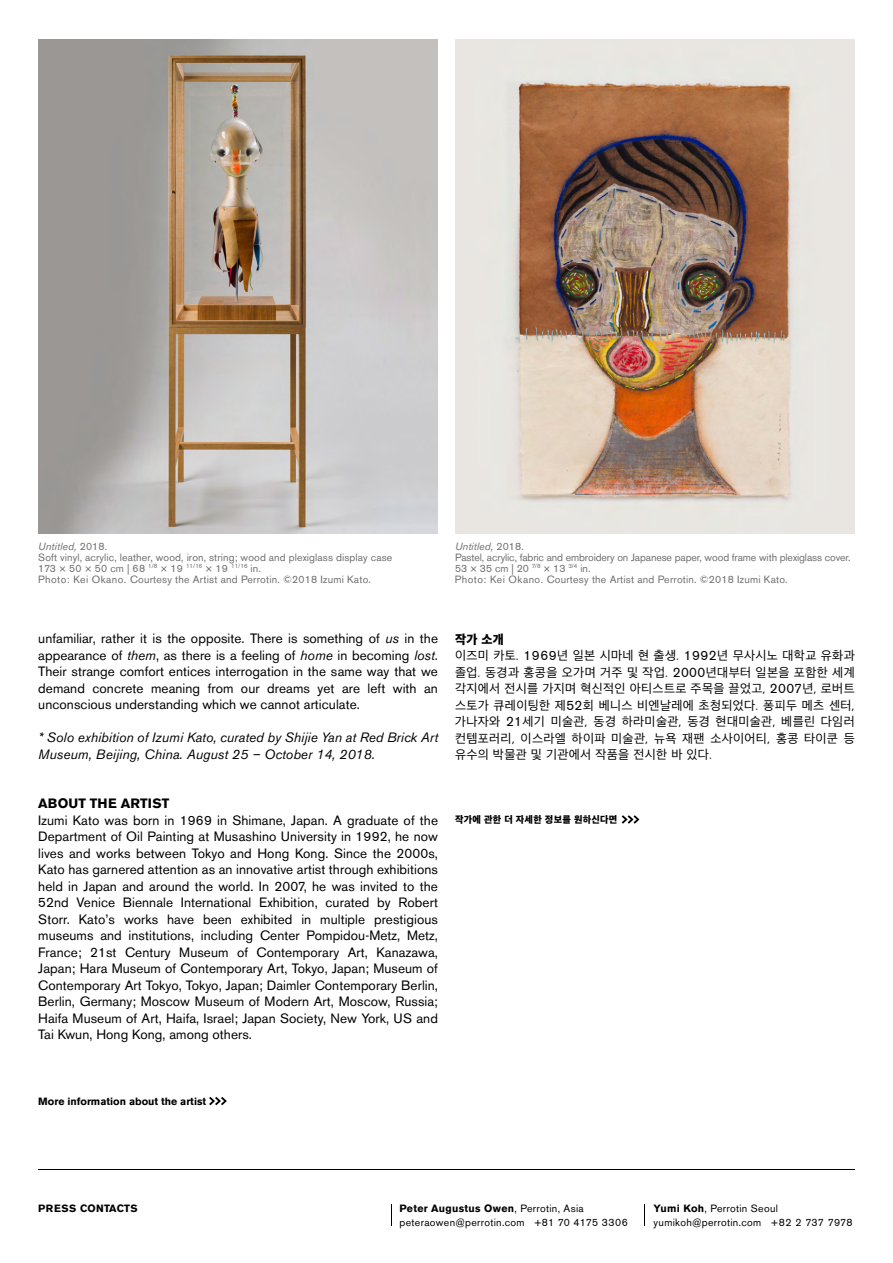
<style>
.page{position:relative;width:893px;height:1263px;background:#fff}
.page>*{position:absolute;margin:0;border:0;box-sizing:border-box;transform-origin:0 0}
.t1{font:13.5px/16.5px "Akzidenz Grotesk BE";letter-spacing:.005em;color:#000;text-align:justify}
.t2{font:italic 13.5px/16.5px "Akzidenz Grotesk BE";letter-spacing:.005em;color:#000}
.t3{font:700 13.5px "Akzidenz Grotesk BE";letter-spacing:.005em;color:#000}
.t4{font:12.75px/16.5px "Apple SD Gothic Neo";letter-spacing:.03em;color:#000}
.t5{font:10.5px/10.9px "Akzidenz Grotesk BE";letter-spacing:.01em;color:#706f6f}
.t6{font:10.5px/10.9px "Akzidenz Grotesk BE";letter-spacing:-.01em;color:#706f6f}
.t7{font:10.5px/13.5px "Akzidenz Grotesk BE";letter-spacing:.03em;color:#000}
.t8{font:700 10.5px "Akzidenz Grotesk BE";color:#000}
.t9{font:700 10.5px "Akzidenz Grotesk BE";letter-spacing:.03em;color:#000}
.t10{font:800 9.75px "Apple SD Gothic Neo";letter-spacing:.03em;color:#000}
.s1{font-style:italic}
.s2{font-weight:800}
.s3{font-family:"Akzidenz Grotesk BE";font-size:13.5px}
.s4{font-weight:700}
</style>
<div class="page">
<svg style="left:209px;top:1097px;width:18px;height:8px"></svg>
<svg style="left:622px;top:815px;width:17px;height:9px"></svg>
<hr style="left:38px;top:1169px;width:817px;height:1px;background:#000">
<svg style="left:391px;top:1204px;width:1px;height:22px"></svg>
<img style="left:38px;top:39px;width:400px;height:494px">
<img style="left:455px;top:39px;width:400px;height:494px">
<p class="t5" style="left:38px;top:541px;width:356px"><span class="s1">Untitled,</span> 2018.<br>Soft vinyl, acrylic, leather, wood, iron, string; wood and plexiglass display case 173 × 50 × 50 cm | 68 <sup>1/8</sup> × 19 <sup>11/16</sup> × 19 <sup>11/16</sup> in.<br>Photo: Kei Okano. Courtesy the Artist and Perrotin. ©2018 Izumi Kato.</p>
<p class="t6" style="left:455px;top:541px;width:397px"><span class="s1">Untitled,</span> 2018.<br>Pastel, acrylic, fabric and embroidery on Japanese paper, wood frame with plexiglass cover.<br>53 × 35 cm | 20 <sup>7/8</sup> × 13 <sup>3/4</sup> in.<br>Photo: Kei Okano. Courtesy the Artist and Perrotin. ©2018 Izumi Kato.</p>
<p class="t1" style="left:38px;top:630px;width:401px">unfamiliar, rather it is the opposite. There is something of <span class="s1">us</span> in the appearance of <span class="s1">them</span>, as there is a feeling of <span class="s1">home</span> in becoming <span class="s1">lost</span>.<br>Their strange comfort entices interrogation in the same way that we demand concrete meaning from our dreams yet are left with an unconscious understanding which we cannot articulate.</p>
<p class="t2" style="left:38px;top:729px;width:401px">* Solo exhibition of Izumi Kato, curated by Shijie Yan at Red Brick Art<br>Museum, Beijing, China. August 25 – October 14, 2018.</p>
<p class="t3" style="left:38px;top:796px;width:133px">ABOUT THE ARTIST</p>
<p class="t1" style="left:38px;top:812px;width:401px">Izumi Kato was born in 1969 in Shimane, Japan. A graduate of the Department of Oil Painting at Musashino University in 1992, he now lives and works between Tokyo and Hong Kong. Since the 2000s, Kato has garnered attention as an innovative artist through exhibitions held in Japan and around the world. In 2007, he was invited to the 52nd Venice Biennale International Exhibition, curated by Robert Storr. Kato’s works have been exhibited in multiple prestigious museums and institutions, including Center Pompidou-Metz, Metz, France; 21st Century Museum of Contemporary Art, Kanazawa, Japan; Hara Museum of Contemporary Art, Tokyo, Japan; Museum of Contemporary Art Tokyo, Tokyo, Japan; Daimler Contemporary Berlin, Berlin, Germany; Moscow Museum of Modern Art, Moscow, Russia; Haifa Museum of Art, Haifa, Israel; Japan Society, New York, US and Tai Kwun, Hong Kong, among others.</p>
<p class="t4" style="left:455px;top:632px;width:401px"><span class="s2">작가 소개<br></span>이즈미 카토. <span class="s3">1969</span>년 일본 시마네 현 출생. <span class="s3">1992</span>년 무사시노 대학교 유화과 졸업. 동경과 홍콩을 오가며 거주 및 작업. <span class="s3">2000</span>년대부터 일본을 포함한 세계 각지에서 전시를 가지며 혁신적인 아티스트로 주목을 끌었고, <span class="s3">2007</span>년, 로버트 스토가 큐레이팅한 제<span class="s3">52</span>회 베니스 비엔날레에 초청되었다. 퐁피두 메츠 센터, 가나자와 <span class="s3">21</span>세기 미술관, 동경 하라미술관, 동경 현대미술관, 베를린 다임러 컨템포러리, 이스라엘 하이파 미술관, 뉴욕 재팬 소사이어티, 홍콩 타이쿤 등 유수의 박물관 및 기관에서 작품을 전시한 바 있다.</p>
<p class="t10" style="left:455px;top:814px;width:164px">작가에 관한 더 자세한 정보를 원하신다면</p>
<p class="t8" style="left:38px;top:1095px;width:169px">More information about the artist</p>
<p class="t9" style="left:38px;top:1202px;width:101px">PRESS CONTACTS</p>
<p class="t7" style="left:400px;top:1202px;width:230px"><span class="s4">Peter Augustus Owen</span>, Perrotin, Asia peteraowen@perrotin.com +81 70 4175 3306</p>
<p class="t7" style="left:654px;top:1202px;width:200px"><span class="s4">Yumi Koh</span>, Perrotin Seoul yumikoh@perrotin.com +82 2 737 7978</p>
</div>
